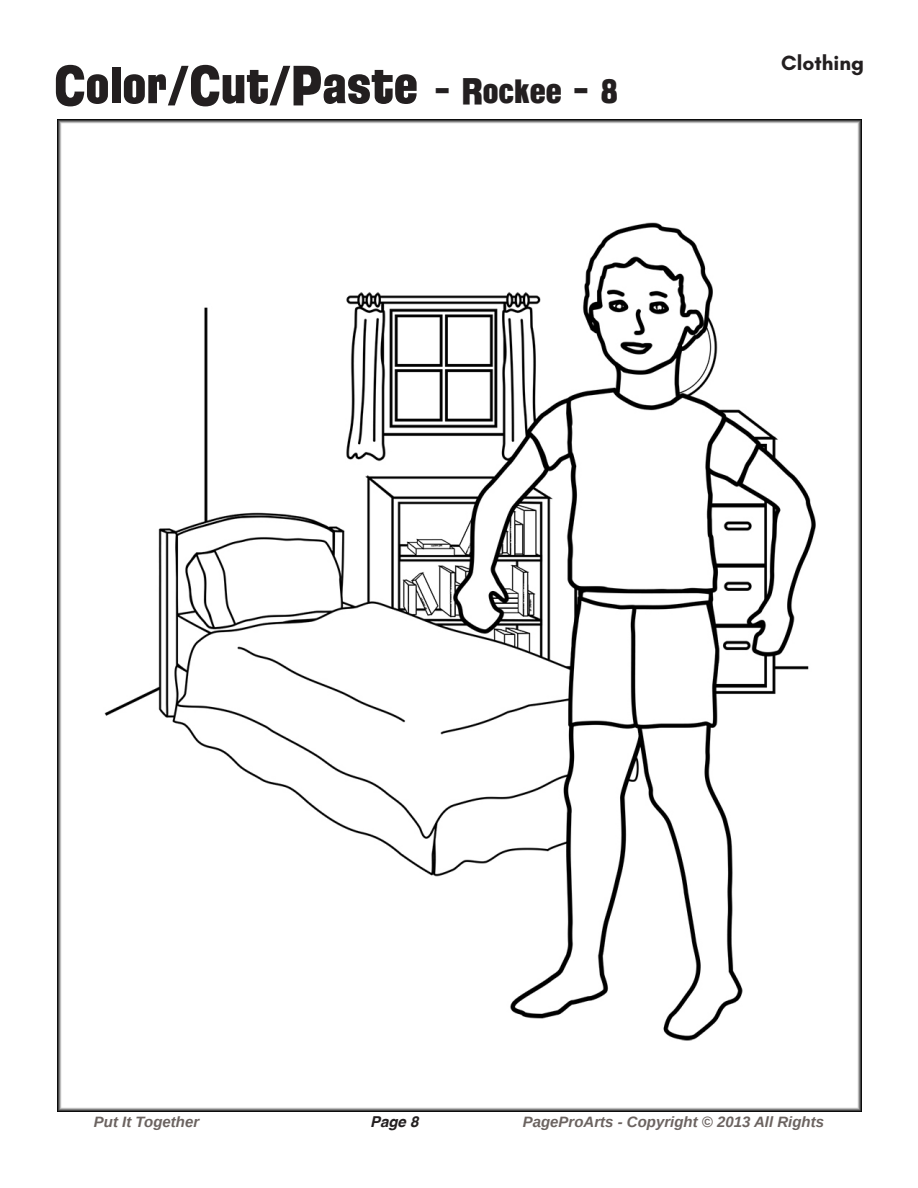
<style>
.page{position:relative;width:918px;height:1188px;background:#fff}
.page>*{position:absolute;margin:0;border:0;box-sizing:border-box;transform-origin:0 0}
.t1{font:54px "Florida Project Phase One";color:#231f20}
.t2{font:700 21px "Glacial Indifference";color:#231f20}
.t3{font:italic 700 15px "Liberation Sans";color:#6b6360}
.t4{font:italic 700 15px "Helvetica";color:#231f20}
.s1{font-size:36px}
</style>
<div class="page">
<img style="left:57px;top:120px;width:805px;height:992px">
<p class="t1" style="left:54px;top:50px;width:567px">Color/Cut/Paste <span class="s1">- Rockee - 8</span></p>
<h2 class="t2" style="left:781px;top:50px;width:84px">Clothing</h2>
<p class="t3" style="left:94px;top:1112px;width:107px">Put It Together</p>
<p class="t4" style="left:370px;top:1109px;width:50px">Page 8</p>
<p class="t3" style="left:523px;top:1112px;width:303px">PageProArts - Copyright © 2013 All Rights</p>
</div>
